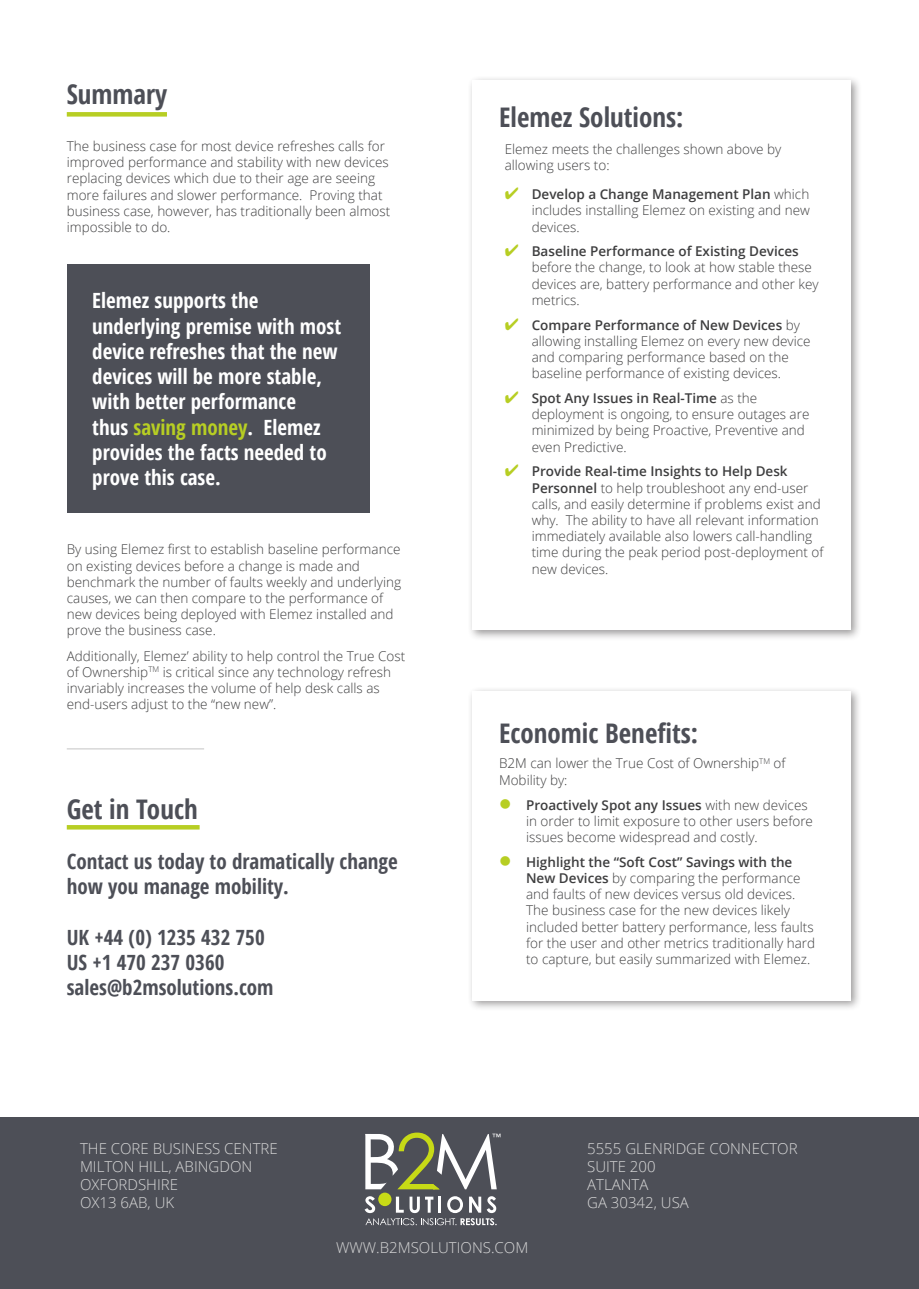
<style>
.page{position:relative;width:919px;height:1289px;background:#fff}
.page>*{position:absolute;margin:0;border:0;box-sizing:border-box;transform-origin:0 0}
.Title_2{font:700 condensed 27px "Open Sans";color:#4d4f57}
.Text_2{font:700 condensed 21px/25.2px "Open Sans";color:#fff}
.Service_Text{font:700 condensed 21px/25.2px "Open Sans";color:#4d4f57}
.Fun_Facts_Text{font:300 15px "Open Sans";color:#d8d8d8}
.Text{font:300 13.5px/16.2px "Open Sans";color:#3e3e3f}
.Tick_Bullets{font:300 13.5px/16.2px "Open Sans";color:#3e3e3f}
.t1{font:8.55px "Century Gothic";color:#fff}
.s1{color:#b7ce23}
.s2{font-weight:600}
</style>
<div class="page">
<div style="left:467px;top:75px;width:394px;height:566px;background:#231f20;opacity:.45"></div>
<div style="left:472px;top:80px;width:378px;height:549px;background:#fff"></div>
<div style="left:467px;top:685px;width:394px;height:326px;background:#231f20;opacity:.45"></div>
<div style="left:472px;top:690px;width:378px;height:310px;background:#fff"></div>
<div style="left:67px;top:264px;width:303px;height:248px;background:#4d4f57"></div>
<div style="left:0;top:1117px;width:918px;height:171px;background:#4d4f57"></div>
<svg style="left:364px;top:1196px;width:11px;height:16px"></svg>
<svg style="left:396px;top:1196px;width:7px;height:16px"></svg>
<svg style="left:409px;top:1196px;width:24px;height:16px"></svg>
<hr style="left:438px;top:1196px;width:3px;height:16px;background:#fff">
<svg style="left:447px;top:1196px;width:16px;height:16px"></svg>
<svg style="left:469px;top:1196px;width:27px;height:16px"></svg>
<div style="left:378px;top:1192px;width:13px;height:14px;background:#c7da16;border-radius:50%"></div>
<svg style="left:365px;top:1132px;width:131px;height:57px"></svg>
<svg style="left:365px;top:1218px;width:131px;height:7px"></svg>
<div style="left:67px;top:112px;width:100px;height:5px;background:#b7ce23"></div>
<hr style="left:67px;top:748px;width:137px;height:1px;background:#d8d8d8">
<hr style="left:67px;top:825px;width:133px;height:4px;background:#b7ce23">
<p class="Title_2" style="left:67px;top:76px;width:102px">Summary</p>
<p class="Text" style="left:67px;top:138px;width:325px">The business case for most device refreshes calls for improved performance and stability with new devices replacing devices which due to their age are seeing more failures and slower performance. Proving that business case, however, has traditionally been almost impossible to do.</p>
<p class="Text_2" style="left:92px;top:288px;width:250px">Elemez supports the underlying premise with most device refreshes that the new devices will be more stable, with better performance<br>thus <span class="s1">saving money</span>. Elemez provides the facts needed to prove this case.</p>
<p class="Text" style="left:67px;top:541px;width:336px">By using Elemez first to establish baseline performance on existing devices before a change is made and benchmark the number of faults weekly and underlying causes, we can then compare to the performance of new devices being deployed with Elemez installed and prove the business case.</p>
<p class="Text" style="left:67px;top:647px;width:340px">Additionally, Elemez’ ability to help control the True Cost of Ownership<sup>TM</sup> is critical since any technology refresh invariably increases the volume of help desk calls as end-users adjust to the “new new”.</p>
<p class="Title_2" style="left:67px;top:790px;width:132px">Get in Touch</p>
<p class="Service_Text" style="left:67px;top:848px;width:332px">Contact us today to dramatically change how you manage mobility.</p>
<p class="Service_Text" style="left:67px;top:924px;width:199px">UK +44 (0) 1235 432 750</p>
<p class="Service_Text" style="left:67px;top:949px;width:159px">US +1 470 237 0360</p>
<p class="Service_Text" style="left:67px;top:974px;width:208px">sales@b2msolutions.com</p>
<p class="Fun_Facts_Text" style="left:80px;top:1137px;width:199px">THE CORE BUSINESS CENTRE</p>
<p class="Fun_Facts_Text" style="left:80px;top:1155px;width:174px">MILTON HILL, ABINGDON</p>
<p class="Fun_Facts_Text" style="left:80px;top:1173px;width:99px">OXFORDSHIRE</p>
<p class="Fun_Facts_Text" style="left:80px;top:1191px;width:96px">OX13 6AB, UK</p>
<p class="Title_2" style="left:499px;top:98px;width:186px">Elemez Solutions:</p>
<p class="Tick_Bullets" style="left:504px;top:140px;width:278px">Elemez meets the challenges shown above by allowing users to:</p>
<p class="Text" style="left:531px;top:186px;width:280px;text-align:justify;text-indent:-27px"><span class="s1">✔</span> <span class="s2">Develop a Change Management Plan</span> which includes installing Elemez on existing and new devices.</p>
<p class="Text" style="left:531px;top:243px;width:288px;text-indent:-27px"><span class="s1">✔</span> <span class="s2">Baseline Performance of Existing Devices </span>before the change, to look at how stable these devices are, battery performance and other key metrics.</p>
<p class="Text" style="left:531px;top:316px;width:280px;text-indent:-27px"><span class="s1">✔</span> <span class="s2">Compare Performance of New Devices</span> by allowing installing Elemez on every new device and comparing performance based on the baseline performance of existing devices.</p>
<p class="Text" style="left:531px;top:389px;width:279px;text-indent:-27px"><span class="s1">✔</span> <span class="s2">Spot Any Issues in Real-Time</span> as the deployment is ongoing, to ensure outages are minimized by being Proactive, Preventive and even Predictive.</p>
<p class="Text" style="left:531px;top:463px;width:293px;text-indent:-27px"><span class="s1">✔</span> <span class="s2">Provide Real-time Insights to Help Desk Personnel</span> to help troubleshoot any end-user calls, and easily determine if problems exist and why. The ability to have all relevant information immediately available also lowers call-handling time during the peak period post-deployment of new devices.</p>
<p class="Title_2" style="left:499px;top:714px;width:201px">Economic Benefits:</p>
<p class="Text" style="left:499px;top:755px;width:288px">B2M can lower the True Cost of Ownership<sup>TM</sup> of<br>Mobility by:</p>
<p class="Text" style="left:526px;top:796px;width:288px"><span class="s2">Proactively Spot any Issues</span> with new devices in order to limit exposure to other users before issues become widespread and costly.</p>
<p class="Text" style="left:526px;top:853px;width:290px"><span class="s2">Highlight the “Soft Cost” Savings with the New Devices</span> by comparing the performance and faults of new devices versus old devices.<br>The business case for the new devices likely included better battery performance, less faults for the user and other metrics traditionally hard to capture, but easily summarized with Elemez.</p>
<p class="t1" style="left:492px;top:1130px;width:10px">™</p>
<p class="Fun_Facts_Text" style="left:587px;top:1137px;width:212px">5555 GLENRIDGE CONNECTOR</p>
<p class="Fun_Facts_Text" style="left:587px;top:1155px;width:70px">SUITE 200</p>
<p class="Fun_Facts_Text" style="left:587px;top:1173px;width:63px">ATLANTA</p>
<p class="Fun_Facts_Text" style="left:587px;top:1191px;width:103px">GA 30342, USA</p>
<p class="Fun_Facts_Text" style="left:336px;top:1236px;width:194px">WWW.B2MSOLUTIONS.COM</p>
</div>
